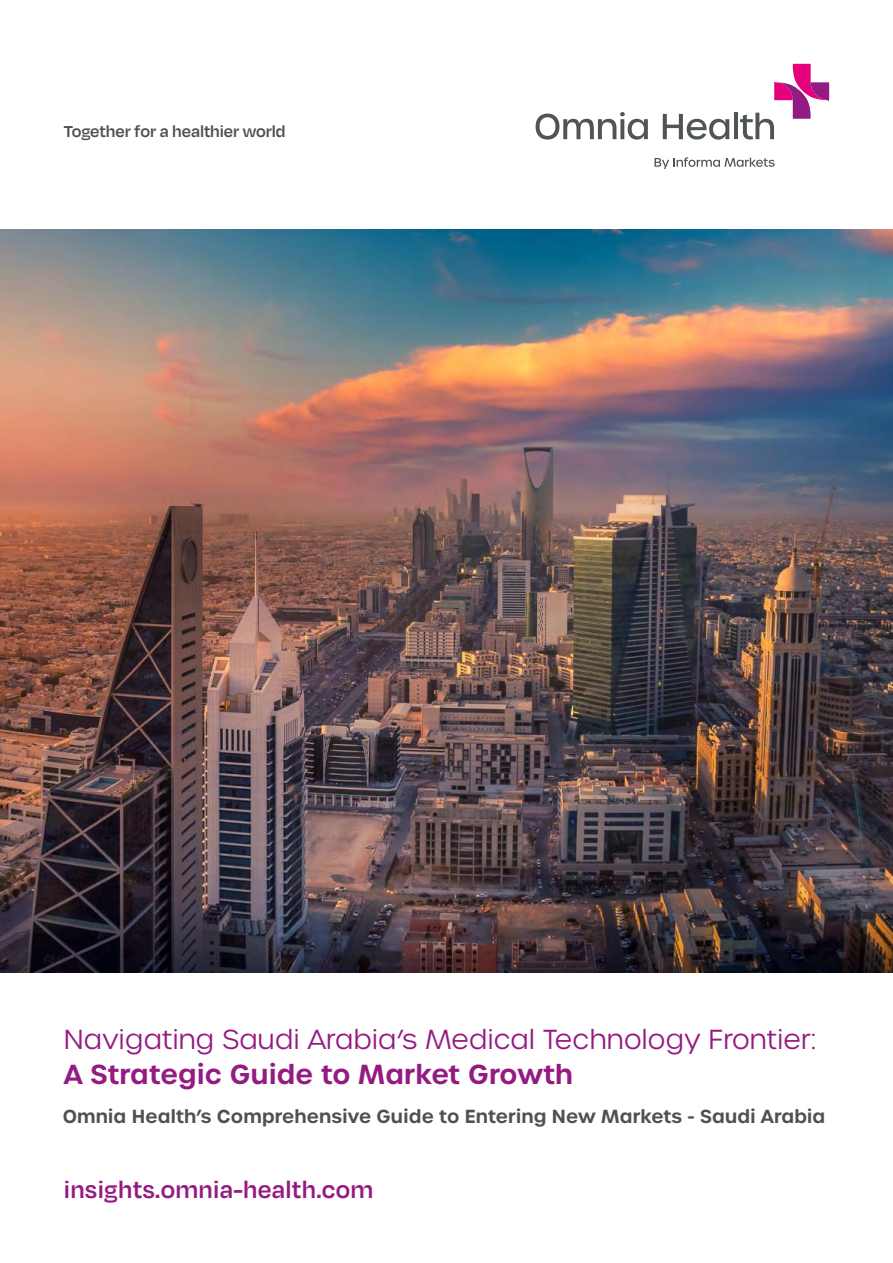
<style>
.page{position:relative;width:893px;height:1263px;background:#fff}
.page>*{position:absolute;margin:0;border:0;box-sizing:border-box;transform-origin:0 0}
.t1{font:600 27px "Degular";letter-spacing:.01em;color:#941b81}
.t2{font:300 26.55px "Urbane";letter-spacing:.01em;color:#941b81}
.t3{font:600 26.55px "Urbane";letter-spacing:.01em;color:#941b81}
.t4{font:600 18.3px "Urbane";letter-spacing:.01em;color:#504f52}
.t5{font:600 18.15px "Degular";letter-spacing:-.005em;color:#504f52}
</style>
<div class="page">
<img style="left:0;top:230px;width:893px;height:742px">
<svg style="left:536px;top:112px;width:112px;height:28px"></svg>
<svg style="left:663px;top:114px;width:66px;height:26px"></svg>
<hr style="left:734px;top:113px;width:4px;height:26px;background:#4f5456">
<svg style="left:654px;top:157px;width:121px;height:12px"></svg>
<svg style="left:740px;top:64px;width:89px;height:75px"></svg>
<p class="t5" style="left:64px;top:120px;width:223px">Together for a healthier world</p>
<h2 class="t2" style="left:64px;top:1022px;width:754px">Navigating Saudi Arabia s’ Medical Technology Frontier:</h2>
<h2 class="t3" style="left:64px;top:1056px;width:511px">A Strategic Guide to Market Growth</h2>
<p class="t4" style="left:63px;top:1104px;width:764px">Omnia Health s’ Comprehensive Guide to Entering New Markets - Saudi Arabia</p>
<h1 class="t1" style="left:64px;top:1172px;width:311px">insights.omnia-health.com</h1>
</div>
